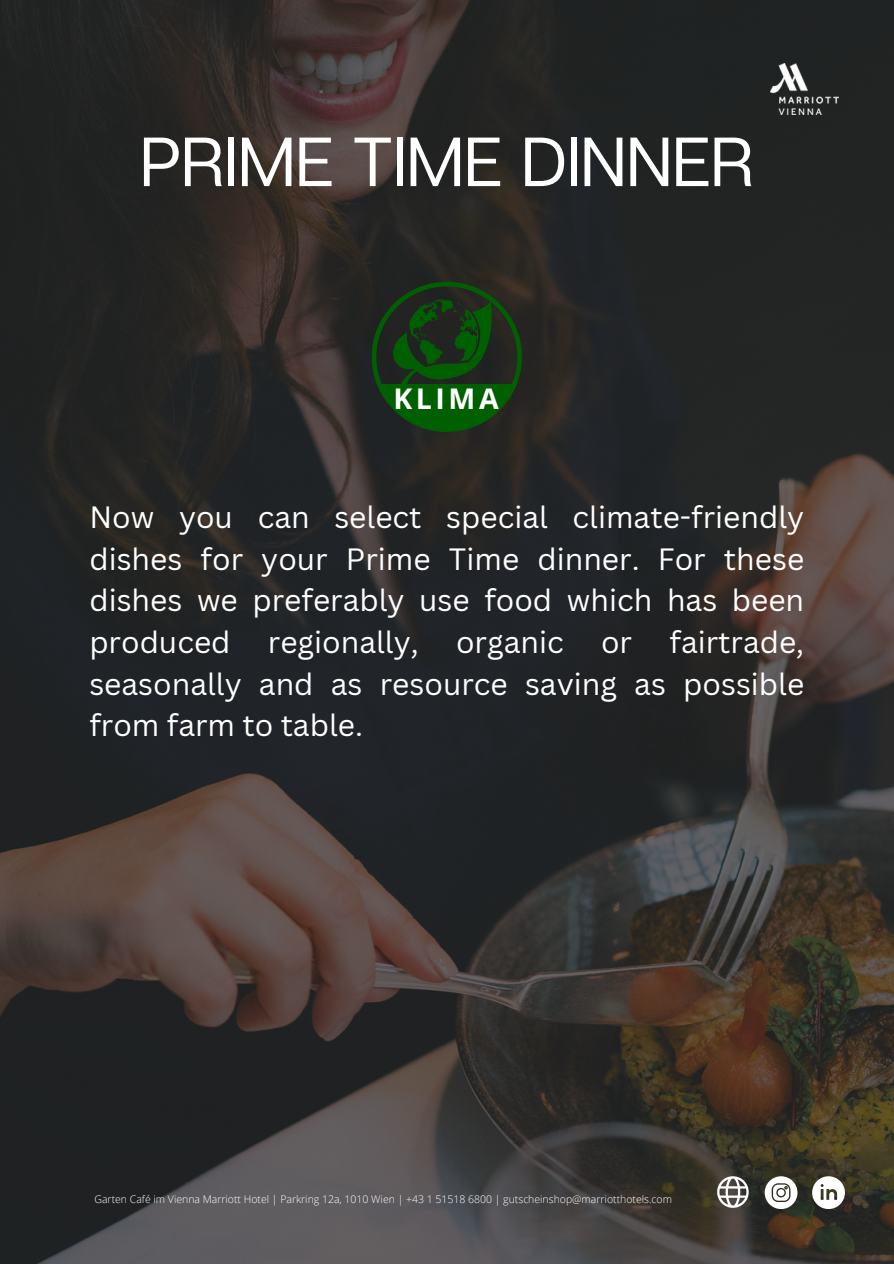
<style>
.page{position:relative;width:894px;height:1264px;background:#fff}
.page>*{position:absolute;margin:0;border:0;box-sizing:border-box;transform-origin:0 0}
.t1{font:69.3px "Articulat CF";color:#fff}
.t2{font:30px/41.7px "Canva Sans";color:#fff;text-align:justify}
.t3{font:700 28.5px "Open Sans";letter-spacing:.125em;color:#fff}
.t4{font:300 10.5px "Open Sans";color:#fff}
</style>
<div class="page">
<img style="left:0;top:0;width:893px;height:1263px">
<img style="left:770px;top:64px;width:68px;height:50px">
<svg style="left:764px;top:1176px;width:33px;height:32px"></svg>
<svg style="left:811px;top:1176px;width:33px;height:32px"></svg>
<svg style="left:717px;top:1176px;width:31px;height:31px"></svg>
<svg style="left:371px;top:282px;width:151px;height:150px;background:#143d13"></svg>
<h1 class="t1" style="left:140px;top:118px;width:615px">PRIME TIME DINNER</h1>
<p class="t3" style="left:393px;top:378px;width:107px">KLIMA</p>
<p class="t2" style="left:89px;top:495px;width:716px">Now you can select special climate-friendly dishes for your Prime Time dinner. For these dishes we preferably use food which has been produced regionally, organic or fairtrade, seasonally and as resource saving as possible from farm to table.</p>
<p class="t4" style="left:94px;top:1192px;width:578px">Garten Café im Vienna Marriott Hotel | Parkring 12a, 1010 Wien | +43 1 51518 6800 | gutscheinshop@marriotthotels.com</p>
</div>
